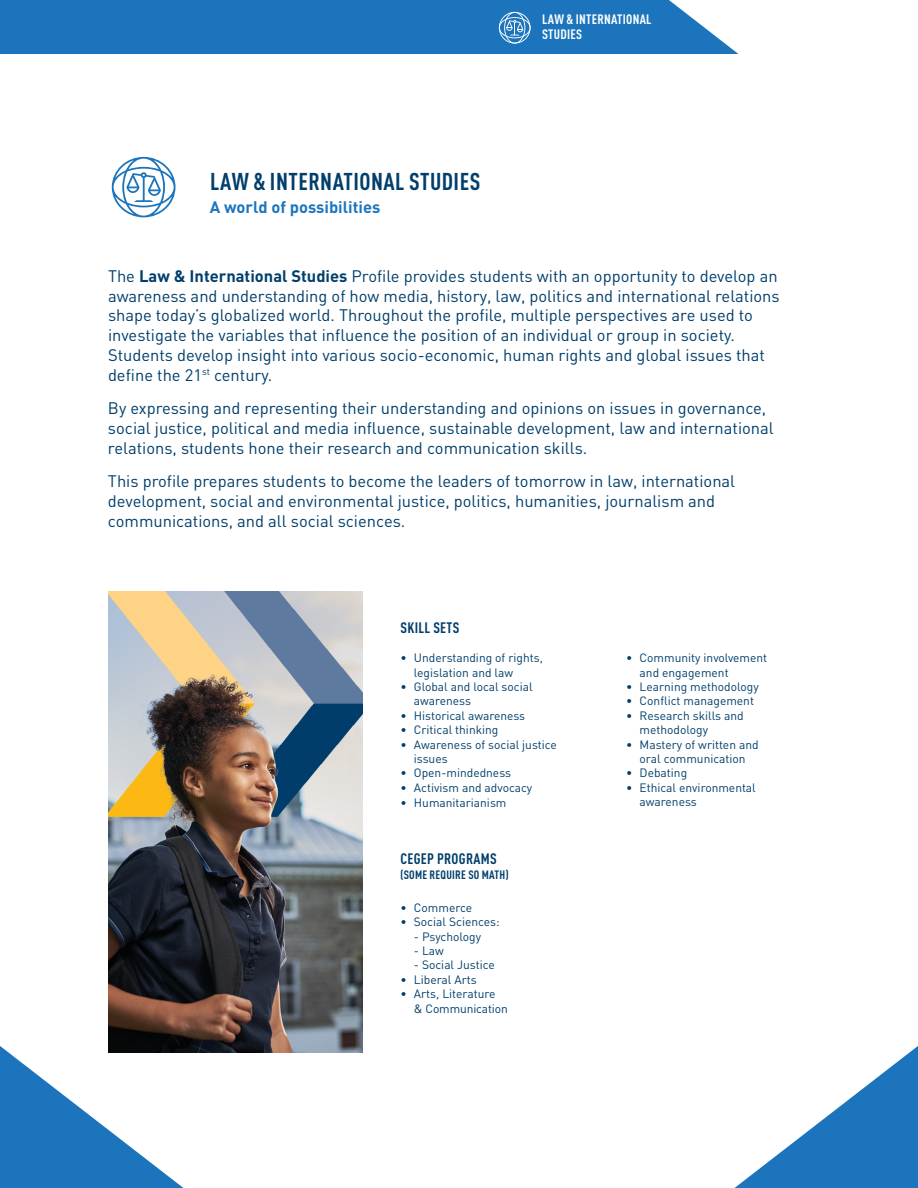
<style>
.page{position:relative;width:918px;height:1188px;background:#fff}
.page>*{position:absolute;margin:0;border:0;box-sizing:border-box;transform-origin:0 0}
.t1{font:700 condensed 24px "DIN Pro";letter-spacing:.02em;color:#003e6b}
.t2{font:16.5px/19.8px "DIN";color:#003e6b}
.t3{font:700 16.5px "DIN";color:#1c75bc}
.t4{font:700 condensed 15px "DIN Pro";letter-spacing:.02em;color:#003e6b}
.t5{font:700 condensed 13.5px/15px "DIN Pro";letter-spacing:.02em;color:#fff}
.t6{font:12px/14.4px "DIN";color:#003e6b}
.t7{font:700 condensed 12px "DIN Pro";letter-spacing:.02em;color:#003e6b}
.s1{font-weight:700}
</style>
<div class="page">
<svg style="left:0;top:1046px;width:918px;height:142px"></svg>
<div style="left:0;top:0;width:738px;height:54px;background:#1c75bc"></div>
<img style="left:108px;top:592px;width:255px;height:461px">
<svg style="left:112px;top:157px;width:64px;height:60px"></svg>
<h1 class="t1" style="left:210px;top:163px;width:272px">LAW &amp; INTERNATIONAL STUDIES</h1>
<p class="t3" style="left:210px;top:196px;width:172px">A world of possibilities</p>
<p class="t5" style="left:542px;top:11px;width:111px">LAW &amp; INTERNATIONAL<br>STUDIES</p>
<p class="t2" style="left:108px;top:266px;width:673px">The <span class="s1">Law &amp; International Studies</span> Profile provides students with an opportunity to develop an awareness and understanding of how media, history, law, politics and international relations shape today’s globalized world. Throughout the profile, multiple perspectives are used to investigate the variables that influence the position of an individual or group in society.<br>Students develop insight into various socio-economic, human rights and global issues that define the 21<sup>st</sup> century.</p>
<p class="t2" style="left:108px;top:398px;width:667px">By expressing and representing their understanding and opinions on issues in governance, social justice, political and media influence, sustainable development, law and international relations, students hone their research and communication skills.</p>
<p class="t2" style="left:108px;top:471px;width:629px">This profile prepares students to become the leaders of tomorrow in law, international development, social and environmental justice, politics, humanities, journalism and communications, and all social sciences.</p>
<p class="t4" style="left:401px;top:617px;width:60px">SKILL SETS</p>
<p class="t6" style="left:414px;top:650px;width:130px;text-indent:-14px">• Understanding of rights, legislation and law</p>
<p class="t6" style="left:414px;top:679px;width:120px;text-indent:-14px">• Global and local social awareness</p>
<p class="t6" style="left:400px;top:708px;width:126px">• Historical awareness</p>
<p class="t6" style="left:400px;top:722px;width:100px">• Critical thinking</p>
<p class="t6" style="left:414px;top:737px;width:145px;text-indent:-14px">• Awareness of social justice issues</p>
<p class="t6" style="left:400px;top:766px;width:112px">• Open-mindedness</p>
<p class="t6" style="left:400px;top:780px;width:133px">• Activism and advocacy</p>
<p class="t6" style="left:400px;top:795px;width:108px">• Humanitarianism</p>
<p class="t4" style="left:401px;top:848px;width:98px">CEGEP PROGRAMS</p>
<p class="t7" style="left:400px;top:866px;width:110px">(SOME REQUIRE SO MATH)</p>
<p class="t6" style="left:400px;top:900px;width:73px">• Commerce</p>
<p class="t6" style="left:400px;top:914px;width:101px">• Social Sciences:</p>
<p class="t6" style="left:414px;top:929px;width:69px">- Psychology</p>
<p class="t6" style="left:414px;top:943px;width:31px">- Law</p>
<p class="t6" style="left:414px;top:958px;width:82px">- Social Justice</p>
<p class="t6" style="left:400px;top:972px;width:78px">• Liberal Arts</p>
<p class="t6" style="left:414px;top:986px;width:95px;text-indent:-14px">• Arts, Literature<br>&amp; Communication</p>
<p class="t6" style="left:640px;top:651px;width:129px;text-indent:-14px">• Community involvement and engagement</p>
<p class="t6" style="left:626px;top:679px;width:134px">• Learning methodology</p>
<p class="t6" style="left:626px;top:694px;width:129px">• Conflict management</p>
<p class="t6" style="left:640px;top:708px;width:106px;text-indent:-14px">• Research skills and methodology</p>
<p class="t6" style="left:626px;top:737px;width:134px;text-align:center">• Mastery of written and oral communication</p>
<p class="t6" style="left:626px;top:766px;width:63px">• Debating</p>
<p class="t6" style="left:640px;top:780px;width:118px;text-indent:-14px">• Ethical environmental awareness</p>
</div>
